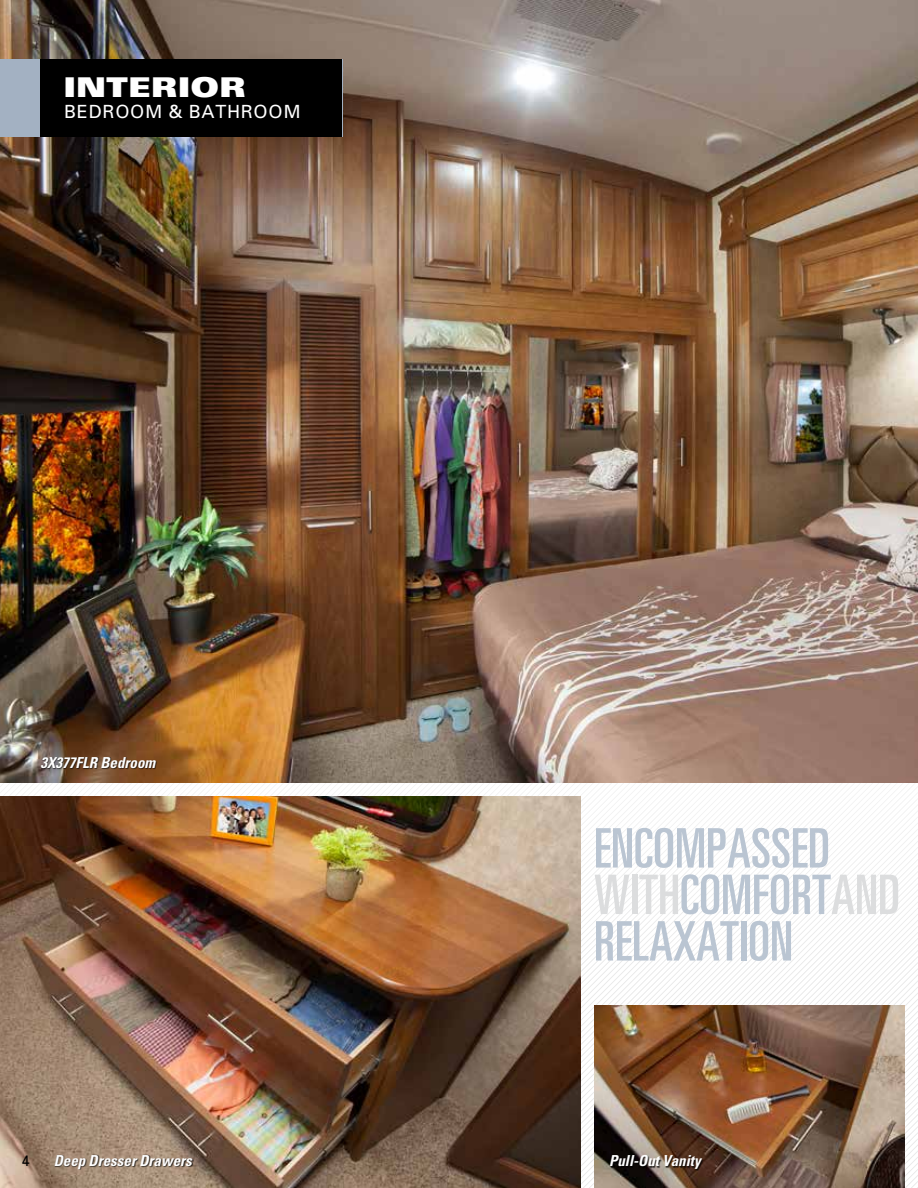
<style>
.page{position:relative;width:918px;height:1188px;background:#fff}
.page>*{position:absolute;margin:0;border:0;box-sizing:border-box;transform-origin:0 0}
.t1{font:ultra-condensed 54px/46.5px "Nova Ultra S Si";color:#bac5d2}
.t2{font:27px "Nova Ultra Expanded S Si Extra Black Expanded";color:#fff}
.t3{font:18px "Nova S Si";color:#fff}
.t4{font:italic 700 condensed 15px "Nova Condensed S Si";color:#fff}
.t5{font:500 15px "Nova Medium S Si";color:#000}
.s1{color:#dcddde}
</style>
<div class="page">
<svg style="left:823px;top:815px;width:6px;height:191px"></svg>
<svg style="left:829px;top:808px;width:7px;height:198px"></svg>
<svg style="left:836px;top:808px;width:6px;height:198px"></svg>
<svg style="left:842px;top:802px;width:6px;height:204px"></svg>
<svg style="left:848px;top:796px;width:6px;height:210px"></svg>
<svg style="left:854px;top:783px;width:64px;height:405px"></svg>
<img style="left:0;top:0;width:918px;height:783px">
<div style="left:0;top:59px;width:342px;height:78px;background:#a3b1c2"></div>
<div style="left:40px;top:59px;width:302px;height:78px;background:#000"></div>
<img style="left:594px;top:1006px;width:310px;height:182px">
<div style="left:41px;top:757px;width:116px;height:12px;background:#000;opacity:.75"></div>
<div style="left:610px;top:1155px;width:94px;height:15px;background:#000;opacity:.75"></div>
<img style="left:0;top:796px;width:580px;height:392px">
<div style="left:54px;top:1155px;width:140px;height:15px;background:#000;opacity:.75"></div>
<h2 class="t2" style="left:64px;top:71px;width:184px">INTERIOR</h2>
<p class="t3" style="left:64px;top:101px;width:239px">BEDROOM &amp; BATHROOM</p>
<p class="t4" style="left:40px;top:753px;width:116px">3X377FLR Bedroom</p>
<p class="t5" style="left:22px;top:1152px;width:10px">4</p>
<p class="t4" style="left:54px;top:1151px;width:140px">Deep Dresser Drawers</p>
<h1 class="t1" style="left:594px;top:825px;width:308px">ENCOMPASSED<br><span class="s1">WITH</span>COMFORT<span class="s1">AND<br></span>RELAXATION</h1>
<p class="t4" style="left:609px;top:1152px;width:93px">Pull-Out Vanity</p>
</div>
